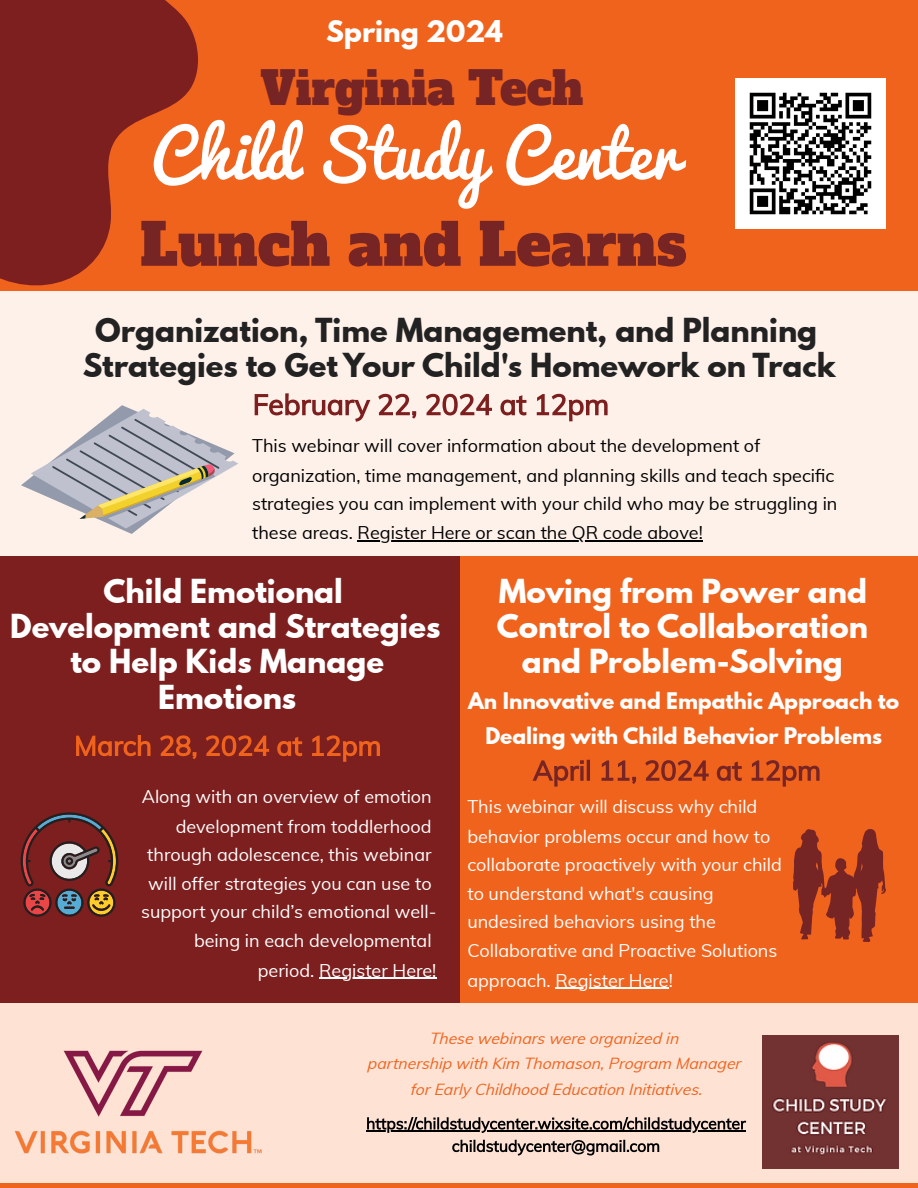
<style>
.page{position:relative;width:918px;height:1188px;background:#f0631d}
.page>*{position:absolute;margin:0;border:0;box-sizing:border-box;transform-origin:0 0}
.t1{font:63.9px "Pacifico";color:#fff}
.t2{font:57.75px "Alfa Slab One";color:#772424}
.t3{font:45px "Alfa Slab One";color:#772424}
.t4{font:700 29.25px/35.2px "League Spartan";color:#fff;text-align:center}
.t5{font:700 29.25px/34.8px "League Spartan";color:#222;text-align:center}
.t6{font:700 26.55px "League Spartan";color:#fff}
.t7{font:700 20.25px/34.8px "League Spartan";color:#fff;text-align:center}
.t8{font:18px/28.8px "Muli";color:#fff;text-align:right}
.t9{font:18px/28.8px "Muli";color:#000}
.t10{font:italic 15.75px/25.3px "Muli";color:#f0631d;text-align:center}
</style>
<div class="page">
<svg style="left:0;top:0;width:198px;height:286px;fill:#7d1f1e"></svg>
<div style="left:0;top:555px;width:460px;height:457px;background:#7d1f1e"></div>
<div style="left:0;top:1003px;width:918px;height:180px;background:#fee3d5"></div>
<div style="left:0;top:291px;width:918px;height:265px;background:#fef1ea"></div>
<svg style="left:255px;top:393px;width:353px;height:29px"></svg>
<hr style="left:319px;top:978px;width:117px;height:1px;background:#fff">
<hr style="left:555px;top:988px;width:114px;height:1px;background:#fff">
<hr style="left:366px;top:1131px;width:380px;height:1px;background:#000">
<svg style="left:367px;top:1117px;width:379px;height:16px"></svg>
<svg style="left:452px;top:1140px;width:207px;height:16px"></svg>
<img style="left:763px;top:1035px;width:136px;height:134px">
<svg style="left:76px;top:735px;width:304px;height:27px"></svg>
<img style="left:14px;top:1050px;width:248px;height:104px">
<hr style="left:358px;top:540px;width:345px;height:1px;background:#000">
<svg style="left:533px;top:760px;width:287px;height:27px"></svg>
<svg style="left:21px;top:812px;width:97px;height:105px"></svg>
<svg style="left:21px;top:405px;width:217px;height:129px"></svg>
<svg style="left:793px;top:829px;width:93px;height:113px"></svg>
<img style="left:736px;top:79px;width:149px;height:149px">
<h3 class="t6" style="left:326px;top:11px;width:178px">Spring 2024</h3>
<h3 class="t3" style="left:260px;top:58px;width:325px">Virginia Tech</h3>
<h1 class="t1" style="left:151px;top:99px;width:529px">Child Study Center</h1>
<h2 class="t2" style="left:140px;top:206px;width:548px">Lunch and Learns</h2>
<h3 class="t5" style="left:83px;top:313px;width:754px">Organization, Time Management, and Planning<br>Strategies to Get Your Child's Homework on Track</h3>
<p class="t9" style="left:252px;top:432px;width:587px">This webinar will cover information about the development of organization, time management, and planning skills and teach specific strategies you can implement with your child who may be struggling in these areas. Register Here or scan the QR code above!</p>
<h3 class="t4" style="left:10px;top:573px;width:432px">Child Emotional<br>Development and Strategies to Help Kids Manage<br>Emotions</h3>
<p class="t8" style="left:141px;top:783px;width:297px">Along with an overview of emotion development from toddlerhood through adolescence, this webinar will offer strategies you can use to support your child’s emotional well&shy;being in each developmental period. Register Here!</p>
<h3 class="t4" style="left:497px;top:574px;width:373px;line-height:34.8px">Moving from Power and<br>Control to Collaboration and Problem-Solving</h3>
<p class="t7" style="left:468px;top:683px;width:433px">An Innovative and Empathic Approach to<br>Dealing with Child Behavior Problems</p>
<p class="t8" style="left:467px;top:794px;width:316px;text-align:left">This webinar will discuss why child behavior problems occur and how to collaborate proactively with your child to understand what's causing undesired behaviors using the Collaborative and Proactive Solutions approach. Register Here!</p>
<p class="t10" style="left:367px;top:1027px;width:379px">These webinars were organized in<br>partnership with Kim Thomason,Program Manager forEarly Childhood Education Initiatives.</p>
</div>
